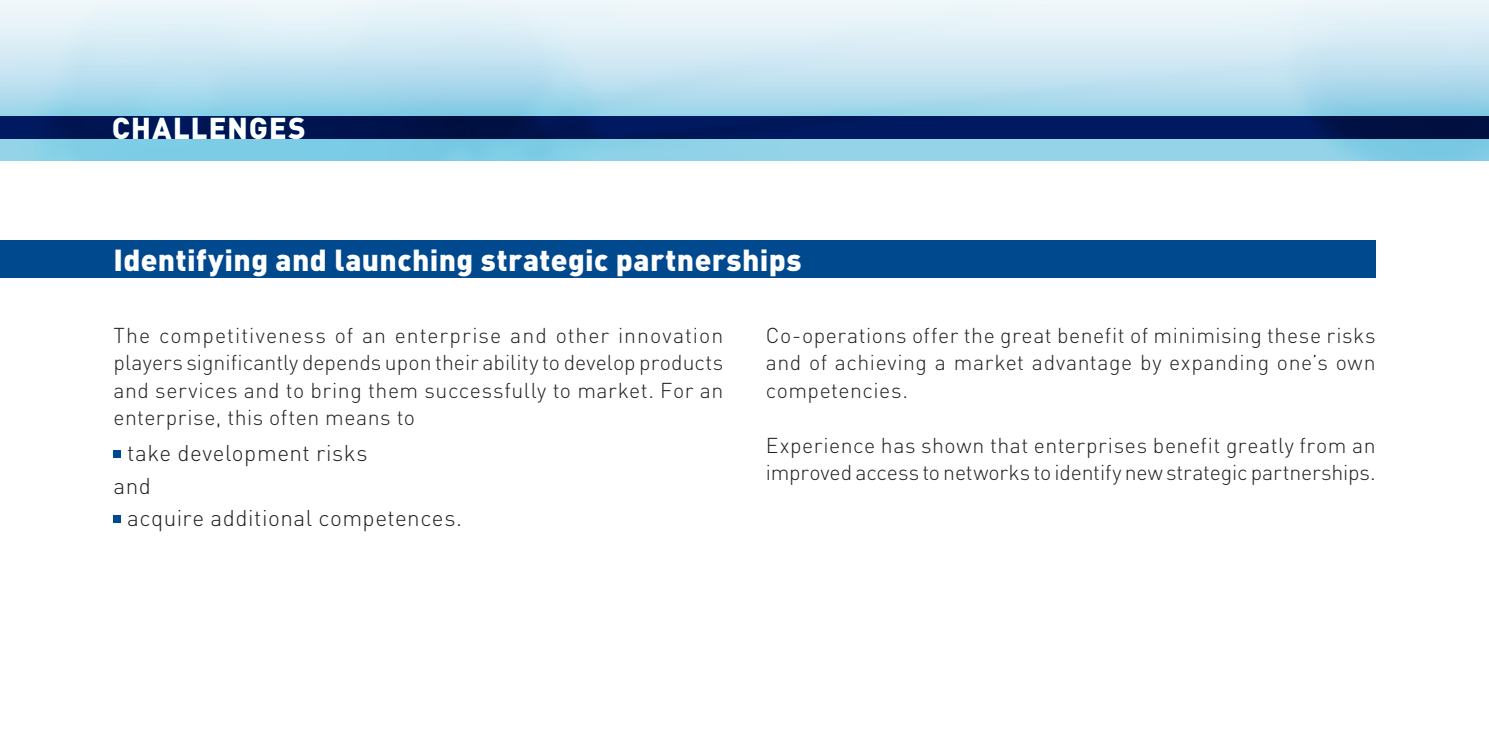
<style>
.page{position:relative;width:1489px;height:745px;background:#fff}
.page>*{position:absolute;margin:0;border:0;box-sizing:border-box;transform-origin:0 0}
.t1{font:900 30px "DINOT";letter-spacing:.015em;color:#fff}
.t2{font:300 22.5px/32.5px "DINOT";letter-spacing:.02em;color:#231f20}
.t3{font:300 21.25px/27.5px "DINOT";letter-spacing:.02em;color:#231f20;text-align:justify}
</style>
<div class="page">
<div style="left:0;top:240px;width:1375px;height:38px;background:#01498e"></div>
<div style="left:113px;top:449px;width:8px;height:8px;background:#01498e"></div>
<div style="left:113px;top:514px;width:8px;height:8px;background:#01498e"></div>
<img style="left:0;top:0;width:1488px;height:160px">
<h1 class="t1" style="left:112px;top:108px;width:196px">CHALLENGES</h1>
<h1 class="t1" style="left:113px;top:240px;width:689px">Identifying and launching strategic partnerships</h1>
<p class="t3" style="left:113px;top:321px;width:611px">The competitiveness of an enterprise and other innovation players significantly depends upon their ability to develop products and services and to bring them successfully to market. For an enterprise, this often means to</p>
<p class="t2" style="left:113px;top:436px;width:256px;text-indent:14px">take development risks and</p>
<p class="t2" style="left:127px;top:501px;width:336px">acquire additional competences.</p>
<p class="t3" style="left:765px;top:321px;width:611px">Co-operations offer the great benefit of minimising these risks and of achieving a market advantage by expanding one’s own competencies.</p>
<p class="t3" style="left:765px;top:431px;width:611px">Experience has shown that enterprises benefit greatly from an improved access to networks to identify new strategic partnerships.</p>
</div>
